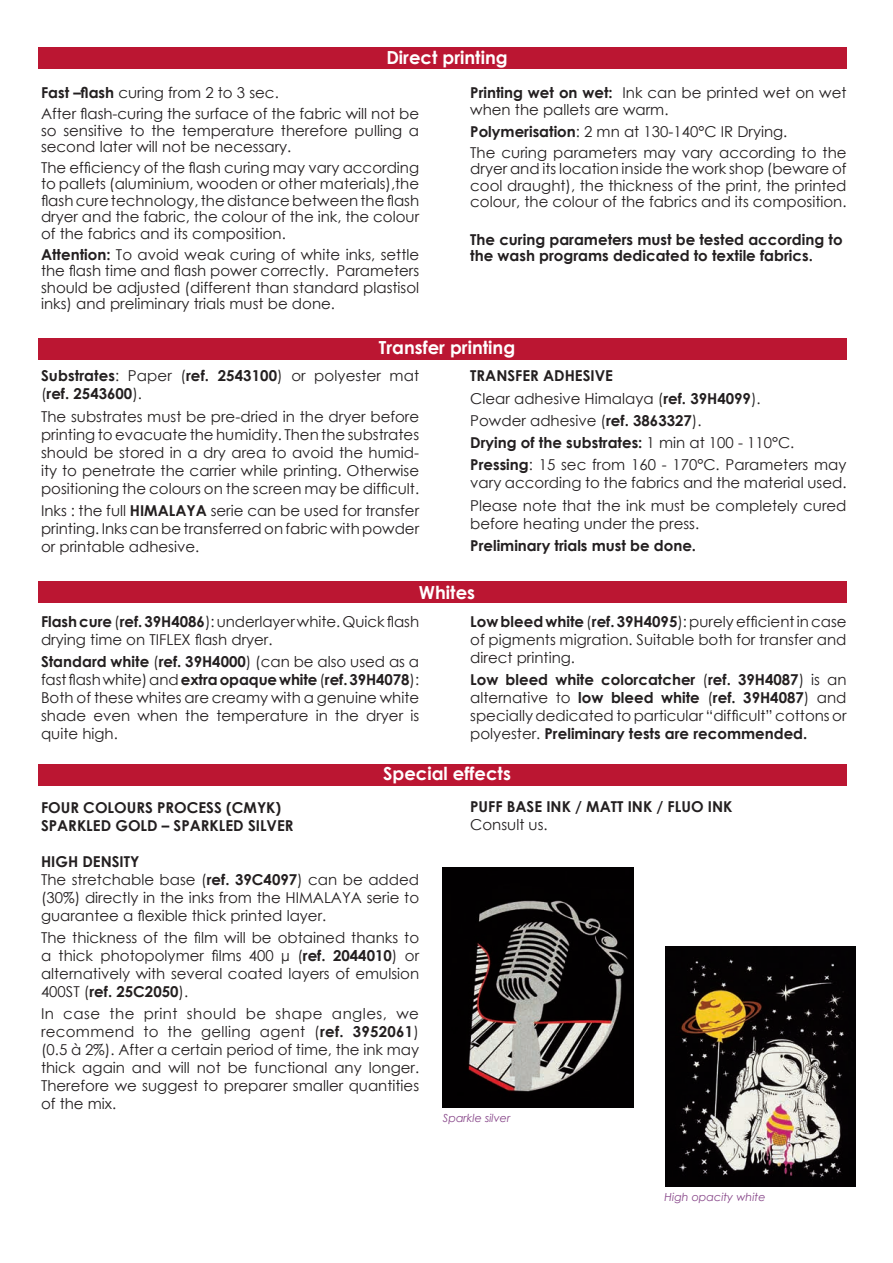
<style>
.page{position:relative;width:893px;height:1263px;background:#fff}
.page>*{position:absolute;margin:0;border:0;box-sizing:border-box;transform-origin:0 0}
.t1{font:700 18px "Century Gothic";color:#fff}
.t2{font:15px/18px "Century Gothic";color:#231f20;text-align:justify}
.t3{font:700 15px/18px "Century Gothic";color:#231f20}
.t4{font:italic 11.1px "Century Gothic";color:#874689}
.s1{font-weight:700}
.s2{font-weight:400}
</style>
<div class="page">
<div style="left:38px;top:48px;width:808px;height:21px;background:#bb1632"></div>
<div style="left:38px;top:338px;width:808px;height:22px;background:#bb1632"></div>
<div style="left:38px;top:581px;width:808px;height:21px;background:#bb1632"></div>
<div style="left:38px;top:764px;width:808px;height:21px;background:#bb1632"></div>
<img style="left:666px;top:947px;width:189px;height:240px">
<img style="left:442px;top:867px;width:191px;height:240px">
<p class="t1" style="left:386px;top:44px;width:123px">Direct printing</p>
<p class="t2" style="left:41px;top:82px;width:380px;line-height:20.7px"><span class="s1">Fast –flash</span> curing from 2 to 3 sec.<br>After flash-curing the surface of the fabric will not be</p>
<p class="t2" style="left:41px;top:122px;width:380px;line-height:16.5px">so sensitive to the temperature therefore pulling a second later will not be necessary.</p>
<p class="t2" style="left:41px;top:159px;width:380px;line-height:16.5px">The efficiency of the flash curing may vary according to pallets (aluminium, wooden or other materials),the flash cure technology, the distance between the flash dryer and the fabric, the colour of the ink, the colour of the fabrics and its composition.</p>
<p class="t2" style="left:41px;top:246px;width:380px;line-height:16.5px"><span class="s1">Attention:</span> To avoid weak curing of white inks, settle the flash time and flash power correctly. Parameters should be adjusted (different than standard plastisol inks) and preliminary trials must be done.</p>
<p class="t2" style="left:470px;top:84px;width:378px;line-height:16.5px"><span class="s1">Printing wet on wet:</span> Ink can be printed wet on wet when the pallets are warm.</p>
<p class="t2" style="left:470px;top:121px;width:378px;line-height:20.7px"><span class="s1">Polymerisation</span>: 2 mn at 130-140°C IR Drying.<br>The curing parameters may vary according to the</p>
<p class="t2" style="left:470px;top:160px;width:378px;line-height:16.5px">dryer and its location inside the work shop (beware of cool draught), the thickness of the print, the printed colour, the colour of the fabrics and its composition.</p>
<p class="t3" style="left:470px;top:230px;width:374px;line-height:16.5px">The curing parameters must be tested according to the wash programs dedicated to textile fabrics.</p>
<p class="t1" style="left:379px;top:334px;width:138px">Transfer printing</p>
<p class="t3" style="left:41px;top:366px;width:380px">Substrates<span class="s2">: Paper (</span>ref. 2543100<span class="s2">) or polyester mat (</span>ref. 2543600<span class="s2">).</span></p>
<p class="t2" style="left:41px;top:407px;width:380px">The substrates must be pre-dried in the dryer before printing to evacuate the humidity. Then the substrates should be stored in a dry area to avoid the humid&shy;ity to penetrate the carrier while printing. Otherwise positioning the colours on the screen may be difficult.</p>
<p class="t2" style="left:41px;top:501px;width:380px">Inks : the full <span class="s1">HIMALAYA</span> serie can be used for transfer printing. Inks can be transferred on fabric with powder or printable adhesive.</p>
<p class="t2" style="left:470px;top:365px;width:378px;line-height:22.2px;text-align:left"><span class="s1">TRANSFER ADHESIVE<br></span>Clear adhesive Himalaya (<span class="s1">ref. 39H4099</span>).<br>Powder adhesive (<span class="s1">ref. 3863327</span>).<br><span class="s1">Drying of the substrates:</span> 1 min at 100 - 110°C.<br><span class="s1">Pressing</span>: 15 sec from 160 - 170°C. Parameters may</p>
<p class="t2" style="left:470px;top:472px;width:378px;line-height:22.2px">vary according to the fabrics and the material used.<br>Please note that the ink must be completely cured</p>
<p class="t2" style="left:470px;top:514px;width:230px">before heating under the press.</p>
<p class="t3" style="left:470px;top:536px;width:227px">Preliminary trials must be done.</p>
<p class="t1" style="left:419px;top:578px;width:58px">Whites</p>
<p class="t2" style="left:41px;top:612px;width:380px"><span class="s1">Flash cure</span> (<span class="s1">ref. 39H4086</span>): underlayer white. Quick flash drying time on TIFLEX flash dryer.</p>
<p class="t2" style="left:41px;top:652px;width:380px"><span class="s1">Standard white</span> (<span class="s1">ref. 39H4000</span>) (can be also used as a fast flash white) and <span class="s1">extra opaque white</span> (<span class="s1">ref. 39H4078</span>):<br>Both of these whites are creamy with a genuine white shade even when the temperature in the dryer is quite high.</p>
<p class="t2" style="left:470px;top:612px;width:378px"><span class="s1">Low bleed white</span> (<span class="s1">ref. 39H4095</span>): purely efficient in case of pigments migration. Suitable both for transfer and direct printing.</p>
<p class="t3" style="left:470px;top:670px;width:378px;text-align:justify">Low bleed white colorcatcher <span class="s2">(</span>ref. 39H4087<span class="s2">) is an alternative to</span> low bleed white <span class="s2">(</span>ref. 39H4087<span class="s2">) and specially dedicated to particular “difficult” cottons or polyester.</span> Preliminary tests are recommended.</p>
<p class="t1" style="left:383px;top:759px;width:129px">Special effects</p>
<p class="t3" style="left:41px;top:797px;width:254px">FOUR COLOURS PROCESS (CMYK)<br>SPARKLED GOLD – SPARKLED SILVER</p>
<p class="t2" style="left:41px;top:852px;width:380px;text-align:left"><span class="s1">HIGH DENSITY<br></span>The stretchable base (<span class="s1">ref. 39C4097</span>) can be added (30%) directly in the inks from the HIMALAYA serie to guarantee a flexible thick printed layer.</p>
<p class="t2" style="left:41px;top:928px;width:380px">The thickness of the film will be obtained thanks to a thick photopolymer films 400 µ (<span class="s1">ref. 2044010</span>) or alternatively with several coated layers of emulsion 400ST (<span class="s1">ref. 25C2050</span>).</p>
<p class="t2" style="left:41px;top:1004px;width:380px">In case the print should be shape angles, we recommend to the gelling agent (<span class="s1">ref. 3952061</span>) (0.5 à 2%). After a certain period of time, the ink may thick again and will not be functional any longer.<br>Therefore we suggest to preparer smaller quantities of the mix.</p>
<p class="t3" style="left:470px;top:797px;width:264px">PUFF BASE INK / MATT INK / FLUO INK</p>
<p class="t2" style="left:470px;top:816px;width:79px">Consult us.</p>
<p class="t4" style="left:443px;top:1110px;width:69px">Sparkle silver</p>
<p class="t4" style="left:665px;top:1189px;width:102px">High opacity white</p>
</div>
